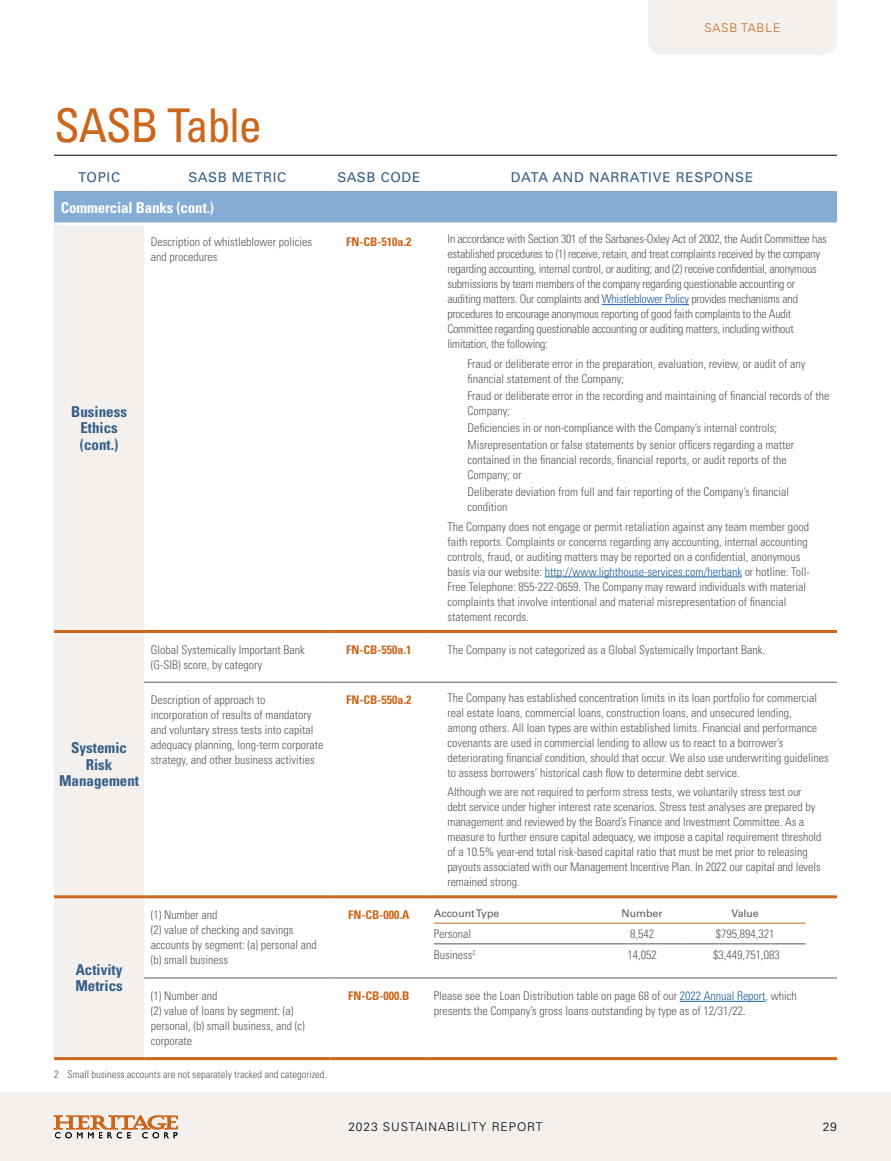
<style>
.page{position:relative;width:891px;height:1161px;background:#fff}
.page>*{position:absolute;margin:0;border:0;box-sizing:border-box;transform-origin:0 0}
.t1{font:condensed 46.5px "Univers LT Std";letter-spacing:-.025em;color:#cc661a}
.t2{font:700 condensed 15px/16.5px "Univers LT Std";color:#325e89;text-align:center}
.t3{font:700 condensed 15px "Univers LT Std";letter-spacing:-.01em;color:#fff}
.t4{font:13.5px "Univers LT Std";letter-spacing:.05em;color:#325e89}
.t5{font:300 condensed 12px/15px "Univers LT Std";color:#58595b}
.t6{font:300 condensed 12px/15px "Univers LT Std";letter-spacing:-.02em;color:#58595b}
.t7{font:700 condensed 12px "Univers LT Std";color:#cc661a}
.t8{font:300 12px "Univers LT Std";letter-spacing:.075em;color:#000}
.t9{font:300 12px "Univers LT Std";letter-spacing:.075em;color:#cc661a}
.t10{font:300 condensed 10.5px "Univers LT Std";color:#58595b}
.t11{font:10.5px "Univers LT Std";color:#58595b}
.s1{color:#215e9e}
</style>
<div class="page">
<div style="left:648px;top:0;width:189px;height:54px;background:#f3f0ee"></div>
<hr style="left:54px;top:155px;width:783px;height:1px;background:#000">
<div style="left:0;top:1093px;width:891px;height:68px;background:#f3f0ee"></div>
<svg style="left:54px;top:1116px;width:124px;height:22px;background:#d5b39a"></svg>
<div style="left:54px;top:190px;width:783px;height:34px;background:#85acd4"></div>
<div style="left:54px;top:226px;width:90px;height:831px;background:#f3f0ee"></div>
<hr style="left:54px;top:189px;width:90px;height:2px;background:#fff">
<hr style="left:144px;top:189px;width:187px;height:2px;background:#fff">
<hr style="left:331px;top:189px;width:96px;height:2px;background:#fff">
<hr style="left:427px;top:189px;width:410px;height:2px;background:#fff">
<hr style="left:54px;top:222px;width:90px;height:3px;background:#fff">
<hr style="left:54px;top:1057px;width:90px;height:3px;background:#cc661a">
<hr style="left:144px;top:630px;width:187px;height:3px;background:#cc661a">
<hr style="left:331px;top:630px;width:96px;height:3px;background:#cc661a">
<hr style="left:331px;top:1057px;width:96px;height:3px;background:#cc661a">
<hr style="left:427px;top:1057px;width:410px;height:3px;background:#cc661a">
<hr style="left:144px;top:682px;width:187px;height:1px;background:#58595b">
<hr style="left:331px;top:682px;width:96px;height:1px;background:#58595b">
<hr style="left:427px;top:682px;width:410px;height:1px;background:#58595b">
<hr style="left:144px;top:978px;width:187px;height:1px;background:#58595b">
<hr style="left:331px;top:978px;width:96px;height:1px;background:#58595b">
<hr style="left:427px;top:978px;width:410px;height:1px;background:#58595b">
<hr style="left:54px;top:630px;width:90px;height:3px;background:#cc661a">
<hr style="left:427px;top:630px;width:410px;height:3px;background:#cc661a">
<hr style="left:144px;top:222px;width:187px;height:3px;background:#fff">
<hr style="left:331px;top:222px;width:96px;height:3px;background:#fff">
<hr style="left:427px;top:222px;width:410px;height:3px;background:#fff">
<hr style="left:54px;top:895px;width:90px;height:3px;background:#cc661a">
<hr style="left:144px;top:895px;width:187px;height:3px;background:#cc661a">
<hr style="left:331px;top:895px;width:96px;height:3px;background:#cc661a">
<hr style="left:427px;top:895px;width:410px;height:3px;background:#cc661a">
<hr style="left:144px;top:1057px;width:187px;height:3px;background:#cc661a">
<hr style="left:602px;top:304px;width:87px;height:1px;background:#215e9e">
<hr style="left:545px;top:577px;width:197px;height:1px;background:#215e9e">
<hr style="left:434px;top:944px;width:166px;height:1px;background:#58595b">
<hr style="left:600px;top:944px;width:84px;height:1px;background:#58595b">
<hr style="left:684px;top:944px;width:122px;height:1px;background:#58595b">
<hr style="left:434px;top:923px;width:166px;height:1px;background:#cc661a">
<hr style="left:600px;top:923px;width:84px;height:1px;background:#cc661a">
<hr style="left:684px;top:923px;width:122px;height:1px;background:#cc661a">
<hr style="left:680px;top:1001px;width:86px;height:1px;background:#215e9e">
<h1 class="t1" style="left:54px;top:96px;width:209px">SASB Table</h1>
<p class="t9" style="left:705px;top:21px;width:77px">SASB TABLE</p>
<p class="t4" style="left:78px;top:169px;width:43px">TOPIC</p>
<p class="t4" style="left:189px;top:169px;width:99px">SASB METRIC</p>
<p class="t4" style="left:337px;top:169px;width:84px">SASB CODE</p>
<p class="t4" style="left:511px;top:169px;width:244px">DATA AND NARRATIVE RESPONSE</p>
<p class="t3" style="left:61px;top:198px;width:155px">Commercial Banks (cont.)</p>
<p class="t2" style="left:71px;top:403px;width:57px">Business<br>Ethics (cont.)</p>
<p class="t2" style="left:59px;top:739px;width:81px">Systemic<br>Risk<br>Management</p>
<p class="t2" style="left:75px;top:961px;width:49px;text-align:left">Activity<br>Metrics</p>
<p class="t5" style="left:151px;top:234px;width:163px">Description of whistleblower policies and procedures</p>
<p class="t7" style="left:346px;top:235px;width:67px">FN-CB-510a.2</p>
<p class="t6" style="left:447px;top:232px;width:381px">In accordance with Section 301 of the Sarbanes-Oxley Act of 2002, the Audit Committee has established procedures to (1) receive, retain, and treat complaints received by the company regarding accounting, internal control, or auditing; and (2) receive confidential, anonymous submissions by team members of the company regarding questionable accounting or auditing matters. Our complaints and <span class="s1">Whistleblower Policy</span> provides mechanisms and procedures to encourage anonymous reporting of good faith complaints to the Audit Committee regarding questionable accounting or auditing matters, including without limitation, the following:</p>
<p class="t5" style="left:468px;top:356px;width:339px">Fraud or deliberate error in the preparation, evaluation, review, or audit of any financial statement of the Company;</p>
<p class="t5" style="left:468px;top:388px;width:363px">Fraud or deliberate error in the recording and maintaining of financial records of the<br>Company;</p>
<p class="t5" style="left:468px;top:419px;width:328px;line-height:17.1px">Deficiencies in or non-compliance with the Company’s internal controls;<br>Misrepresentation or false statements by senior officers regarding a matter</p>
<p class="t5" style="left:468px;top:453px;width:321px">contained in the financial records, financial reports, or audit reports of the<br>Company; or</p>
<p class="t5" style="left:468px;top:485px;width:323px">Deliberate deviation from full and fair reporting of the Company’s financial condition</p>
<p class="t5" style="left:447px;top:519px;width:364px">The Company does not engage or permit retaliation against any team member good faith reports. Complaints or concerns regarding any accounting, internal accounting controls, fraud, or auditing matters may be reported on a confidential, anonymous basis via our website: <span class="s1">http://www.lighthouse-services.com/herbank</span> or hotline: Toll-Free Telephone: 855-222-0659. The Company may reward individuals with material complaints that involve intentional and material misrepresentation of financial statement records.</p>
<p class="t5" style="left:151px;top:642px;width:155px">Global Systemically Important Bank (G-SIB) score, by category</p>
<p class="t7" style="left:346px;top:642px;width:67px">FN-CB-550a.1</p>
<p class="t5" style="left:447px;top:642px;width:319px">The Company is not categorized as a Global Systemically Important Bank.</p>
<p class="t5" style="left:151px;top:693px;width:174px">Description of approach to incorporation of results of mandatory and voluntary stress tests into capital adequacy planning, long-term corporate strategy, and other business activities</p>
<p class="t7" style="left:346px;top:693px;width:67px">FN-CB-550a.2</p>
<p class="t5" style="left:447px;top:690px;width:383px">The Company has established concentration limits in its loan portfolio for commercial real estate loans, commercial loans, construction loans, and unsecured lending,<br>among others. All loan types are within established limits. Financial and performance covenants are used in commercial lending to allow us to react to a borrower’s deteriorating financial condition, should that occur. We also use underwriting guidelines to assess borrowers’ historical cash flow to determine debt service.</p>
<p class="t5" style="left:447px;top:784px;width:376px">Although we are not required to perform stress tests, we voluntarily stress test our debt service under higher interest rate scenarios. Stress test analyses are prepared by management and reviewed by the Board’s Finance and Investment Committee. As a measure to further ensure capital adequacy, we impose a capital requirement threshold of a 10.5% year-end total risk-based capital ratio that must be met prior to releasing payouts associated with our Management Incentive Plan. In 2022 our capital and levels remained strong.</p>
<p class="t5" style="left:151px;top:907px;width:167px">(1) Number and<br>(2) value of checking and savings accounts by segment: (a) personal and (b) small business</p>
<p class="t7" style="left:348px;top:907px;width:63px">FN-CB-000.A</p>
<p class="t11" style="left:434px;top:907px;width:67px">Account Type</p>
<p class="t11" style="left:622px;top:907px;width:42px">Number</p>
<p class="t11" style="left:731px;top:907px;width:29px">Value</p>
<p class="t5" style="left:434px;top:926px;width:39px">Personal</p>
<p class="t5" style="left:630px;top:926px;width:25px">8,542</p>
<p class="t5" style="left:716px;top:926px;width:60px">$795,894,321</p>
<p class="t5" style="left:434px;top:947px;width:43px">Business<sup>2</sup></p>
<p class="t5" style="left:627px;top:947px;width:31px">14,052</p>
<p class="t5" style="left:713px;top:947px;width:68px">$3,449,751,083</p>
<p class="t5" style="left:151px;top:988px;width:155px">(1) Number and<br>(2) value of loans by segment: (a) personal, (b) small business, and (c) corporate</p>
<p class="t7" style="left:348px;top:989px;width:63px">FN-CB-000.B</p>
<p class="t5" style="left:434px;top:988px;width:365px">Please see the Loan Distribution table on page 68 of our <span class="s1">2022 Annual Report</span>, which presents the Company’s gross loans outstanding by type as of 12/31/22.</p>
<p class="t10" style="left:54px;top:1068px;width:274px">2 Small business accounts are not separately tracked and categorized.</p>
<p class="t8" style="left:348px;top:1119px;width:196px">2023 SUSTAINABILITY REPORT</p>
<p class="t8" style="left:823px;top:1119px;width:16px">29</p>
</div>
